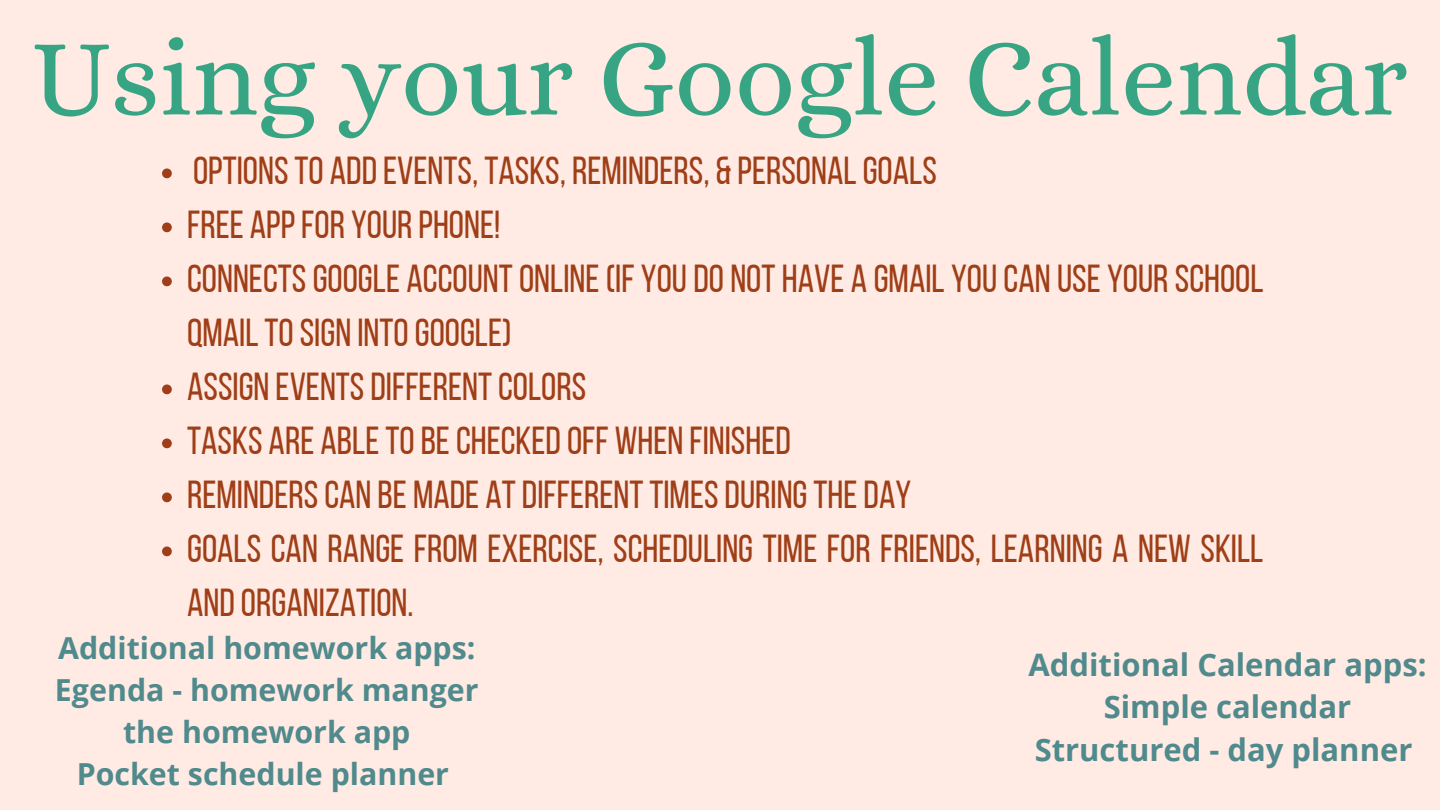
<style>
.page{position:relative;width:1440px;height:810px;background:#ffebe3}
.page>*{position:absolute;margin:0;border:0;box-sizing:border-box;transform-origin:0 0}
.t1{font:110.1px "Alice";color:#37a584}
.t2{font:39px/54px "Bebas Neue";color:#9f3e17}
.t3{font:700 31px/42.8px "Open Sans";color:#508a8d;text-align:center}
.t4{font:700 30.3px/42.2px "Open Sans";color:#508a8d;text-align:center}
</style>
<div class="page">
<svg style="left:162px;top:169px;width:10px;height:9px"></svg>
<svg style="left:162px;top:223px;width:10px;height:9px"></svg>
<svg style="left:162px;top:277px;width:10px;height:9px"></svg>
<svg style="left:162px;top:385px;width:10px;height:9px"></svg>
<svg style="left:162px;top:439px;width:10px;height:9px"></svg>
<svg style="left:162px;top:493px;width:10px;height:9px"></svg>
<svg style="left:162px;top:547px;width:10px;height:9px"></svg>
<h1 class="t1" style="left:32px;top:14px;width:1378px">Using your Google Calendar</h1>
<p class="t2" style="left:187px;top:147px;width:1078px">OPTIONSTO ADDEVENTS, TASKS, REMINDERS, &amp; PERSONALGOALS<br>FREE APPFOR YOURPHONE!<br>CONNECTS GOOGLE ACCOUNT ONLINE (IF YOU DO NOT HAVE A GMAIL YOU CAN USE YOUR SCHOOL QMAILTOSIGN INTOGOOGLE)<br>ASSIGN EVENTSDIFFERENTCOLORS<br>TASKS ARE ABLETOBECHECKEDOFF WHEN FINISHED<br>REMINDERSCAN BE MADE ATDIFFERENTTIMESDURINGTHEDAY<br>GOALS CAN RANGE FROM EXERCISE, SCHEDULING TIME FOR FRIENDS, LEARNING A NEW SKILL ANDORGANIZATION.</p>
<p class="t4" style="left:55px;top:626px;width:425px">Additional homework apps:<br>Egenda - homework manger the homework app<br>Pocket schedule planner</p>
<p class="t3" style="left:1029px;top:642px;width:400px">Additional Calendar apps:<br>Simple calendar<br>Structured - day planner</p>
</div>
